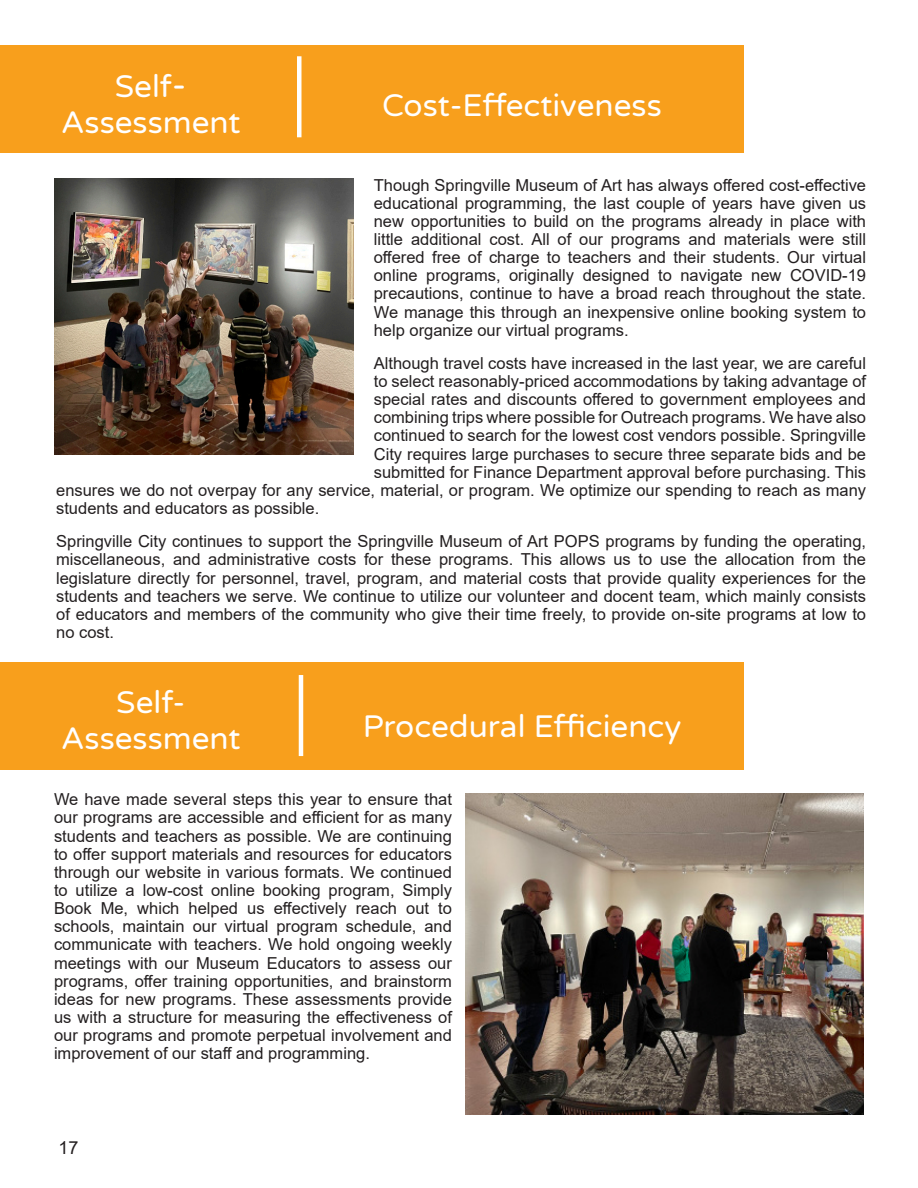
<style>
.page{position:relative;width:918px;height:1188px;background:#fff}
.page>*{position:absolute;margin:0;border:0;box-sizing:border-box;transform-origin:0 0}
.t1{font:31.5px "Varela Round";color:#fff}
.t2{font:18px "Arial";color:#231f20}
.t3{font:16.5px/18.1px "Arial";color:#231f20;text-align:justify}
.s1{font-size:36px}
</style>
<div class="page">
<div style="left:0;top:45px;width:743px;height:108px;background:#f89f1c"></div>
<div style="left:0;top:662px;width:743px;height:108px;background:#f89f1c"></div>
<hr style="left:299px;top:675px;width:4px;height:81px;background:#fff">
<img style="left:54px;top:178px;width:300px;height:276px">
<div style="left:297px;top:56px;width:5px;height:81px;background:#fff"></div>
<img style="left:465px;top:793px;width:399px;height:322px">
<p class="t1" style="left:115px;top:64px;width:73px">Self<span class="s1">-</span></p>
<p class="t1" style="left:61px;top:100px;width:181px">Assessment</p>
<p class="t1" style="left:382px;top:84px;width:281px">Cost-Effectiveness</p>
<p class="t3" style="left:374px;top:176px;width:494px">Though Springville Museum of Art has always offered cost-effective educational programming, the last couple of years have given us new opportunities to build on the programs already in place with little additional cost. All of our programs and materials were still offered free of charge to teachers and their students. Our virtual online programs, originally designed to navigate new COVID-19 precautions, continue to have a broad reach throughout the state.<br>We manage this through an inexpensive online booking system to help organize our virtual programs.</p>
<p class="t3" style="left:374px;top:354px;width:494px">Although travel costs have increased in the last year, we are careful</p>
<p class="t3" style="left:374px;top:372px;width:494px">to select reasonably-priced accommodations by taking advantage of</p>
<p class="t3" style="left:374px;top:390px;width:494px">special rates and discounts offered to government employees and</p>
<p class="t3" style="left:374px;top:408px;width:494px">combining trips where possible for Outreach programs. We have also</p>
<p class="t3" style="left:374px;top:426px;width:494px">continued to search for the lowest cost vendors possible. Springville</p>
<p class="t3" style="left:374px;top:445px;width:494px">City requires large purchases to secure three separate bids and be</p>
<p class="t3" style="left:374px;top:463px;width:494px">submitted for Finance Department approval before purchasing. This</p>
<p class="t3" style="left:56px;top:481px;width:812px">ensures we do not overpay for any service, material, or program. We optimize our spending to reach as many</p>
<p class="t3" style="left:56px;top:499px;width:265px">students and educators as possible.</p>
<p class="t3" style="left:56px;top:532px;width:812px">Springville City continues to support the Springville Museum of Art POPS programs by funding the operating, miscellaneous, and administrative costs for these programs. This allows us to use the allocation from the legislature directly for personnel, travel, program, and material costs that provide quality experiences for the students and teachers we serve. We continue to utilize our volunteer and docent team, which mainly consists of educators and members of the community who give their time freely, to provide on-site programs at low to no cost.</p>
<p class="t1" style="left:116px;top:680px;width:70px">Self-</p>
<p class="t1" style="left:61px;top:716px;width:181px">Assessment</p>
<p class="t1" style="left:363px;top:704px;width:320px">Procedural Efficiency</p>
<p class="t3" style="left:54px;top:790px;width:400px">We have made several steps this year to ensure that our programs are accessible and efficient for as many students and teachers as possible. We are continuing to offer support materials and resources for educators through our website in various formats. We continued to utilize a low-cost online booking program, Simply Book Me, which helped us effectively reach out to schools, maintain our virtual program schedule, and communicate with teachers. We hold ongoing weekly meetings with our Museum Educators to assess our programs, offer training opportunities, and brainstorm ideas for new programs. These assessments provide us with a structure for measuring the effectiveness of our programs and promote perpetual involvement and improvement of our staff and programming.</p>
<p class="t2" style="left:59px;top:1135px;width:22px">17</p>
</div>
